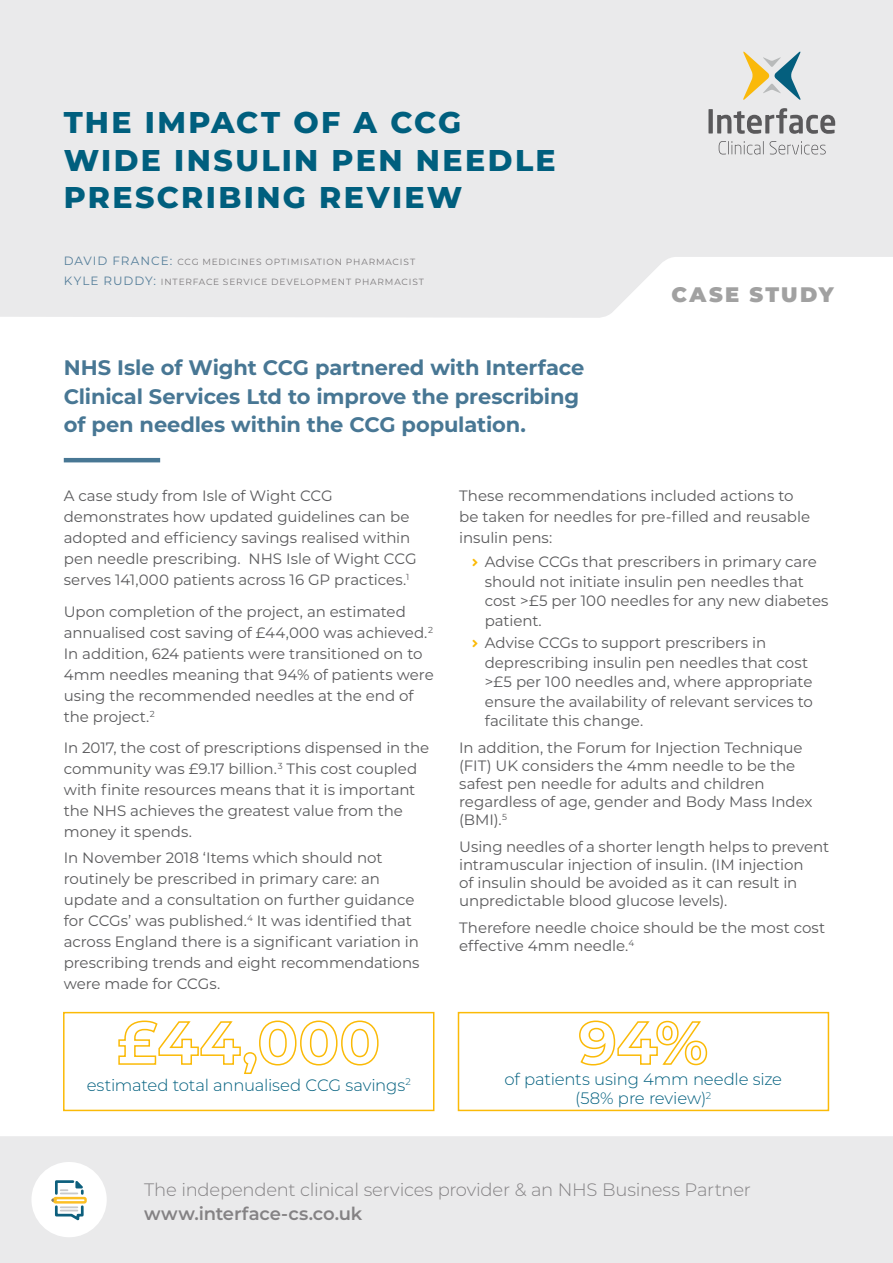
<style>
.page{position:relative;width:893px;height:1263px;background:#fff}
.page>*{position:absolute;margin:0;border:0;box-sizing:border-box;transform-origin:0 0}
.t1{font:800 30px/37.5px "Montserrat";letter-spacing:.08em;color:#005f7e}
.t2{font:700 21px/28.5px "Montserrat";letter-spacing:-.01em;color:#487794}
.t3{font:900 21px "Montserrat";letter-spacing:.11em;color:#a1a1a1}
.t4{font:300 18px "Montserrat";letter-spacing:-.015em;color:#848284}
.t5{font:600 18px "Montserrat";letter-spacing:-.01em;color:#848284}
.t6{font:300 16.5px/19.5px "Montserrat";letter-spacing:-.01em;color:#005f7e;text-align:center}
.t7{font:15px/21px "Montserrat";letter-spacing:-.005em;color:#5a5a5c}
.t8{font:9px/19.5px "Montserrat";letter-spacing:.095em;color:#7d7a7c}
.s1{font-size:12px;color:#557e9a}
.s2{color:#fbba07}
</style>
<div class="page">
<div style="left:0;top:0;width:893px;height:318px;background:#eaeaeb"></div>
<div style="left:0;top:1136px;width:893px;height:127px;background:#eaeaeb"></div>
<div style="left:31px;top:1162px;width:76px;height:75px;background:#fff;border-radius:50%"></div>
<svg style="left:51px;top:1180px;width:36px;height:41px"></svg>
<div style="left:708px;top:109px;width:5px;height:24px;background:#5a595b"></div>
<svg style="left:717px;top:108px;width:118px;height:26px"></svg>
<svg style="left:719px;top:141px;width:45px;height:13px"></svg>
<svg style="left:770px;top:141px;width:56px;height:13px"></svg>
<svg style="left:743px;top:51px;width:58px;height:49px"></svg>
<hr style="left:64px;top:458px;width:96px;height:4px;background:#487794">
<div style="left:63px;top:1012px;width:371px;height:99px;border:2px solid #fbba07"></div>
<div style="left:458px;top:1012px;width:371px;height:99px;border:2px solid #fbba07"></div>
<svg style="left:118px;top:1020px;width:261px;height:54px"></svg>
<svg style="left:579px;top:1020px;width:129px;height:46px"></svg>
<h1 class="t1" style="left:64px;top:102px;width:493px">THE IMPACT OF A CCG<br>WIDE INSULIN PEN NEEDLE<br>PRESCRIBING REVIEW</h1>
<p class="t8" style="left:64px;top:252px;width:362px"><span class="s1">DAVID FRANCE:</span> CCG MEDICINES OPTIMISATION PHARMACIST<br><span class="s1">KYLE RUDDY:</span> INTERFACE SERVICE DEVELOPMENT PHARMACIST</p>
<h2 class="t2" style="left:64px;top:353px;width:522px">NHS Isle of Wight CCG partnered with Interface<br>Clinical Services Ltd to improve the prescribing of pen needles within the CCG population.</h2>
<h2 class="t3" style="left:672px;top:279px;width:163px">CASE STUDY</h2>
<p class="t7" style="left:64px;top:485px;width:354px">A case study from Isle of Wight CCG demonstrates how updated guidelines can be adopted and efficiency savings realised within pen needle prescribing. NHS Isle of Wight CCG serves 141,000 patients across 16 GP practices.<sup>1</sup></p>
<p class="t7" style="left:64px;top:601px;width:371px">Upon completion of the project, an estimated annualised cost saving of £44,000 was achieved.<sup>2<br></sup>In addition, 624 patients were transitioned on to 4mm needles meaning that 94% of patients were using the recommended needles at the end of the project.<sup>2</sup></p>
<p class="t7" style="left:64px;top:737px;width:367px">In 2017, the cost of prescriptions dispensed in the community was £9.17 billion.<sup>3</sup> This cost coupled with finite resources means that it is important the NHS achieves the greatest value from the money it spends.</p>
<p class="t7" style="left:64px;top:846px;width:357px">In November 2018 ‘Items which should not routinely be prescribed in primary care: an update and a consultation on further guidance for CCGs’ was published.<sup>4</sup> It was identified that across England there is a significant variation in prescribing trends and eight recommendations were made for CCGs.</p>
<p class="t7" style="left:459px;top:485px;width:352px">These recommendations included actions to be taken for needles for pre-filled and reusable insulin pens:</p>
<p class="t7" style="left:485px;top:552px;width:345px;line-height:19.5px;text-indent:-13px"><span class="s2">☑</span> Advise CCGs that prescribers in primary care should not initiate insulin pen needles that cost &gt;£5 per 100 needles for any new diabetes patient.</p>
<p class="t7" style="left:485px;top:633px;width:330px;line-height:19.5px;text-indent:-13px"><span class="s2">☑</span> Advise CCGs to support prescribers in deprescribing insulin pen needles that cost &gt;£5 per 100 needles and, where appropriate ensure the availability of relevant services to facilitate this change.</p>
<p class="t7" style="left:459px;top:738px;width:355px;line-height:18px">In addition, the Forum for Injection Technique (FIT) UK considers the 4mm needle to be the safest pen needle for adults and children regardless of age, gender and Body Mass Index (BMI).<sup>5</sup></p>
<p class="t7" style="left:459px;top:837px;width:371px;line-height:18px">Using needles of a shorter length helps to prevent intramuscular injection of insulin. (IM injection<br>of insulin should be avoided as it can result in unpredictable blood glucose levels).</p>
<p class="t7" style="left:459px;top:918px;width:368px;line-height:18px">Therefore needle choice should be the most cost effective 4mm needle.<sup>4</sup></p>
<p class="t6" style="left:87px;top:1075px;width:325px">estimated total annualised CCG savings<sup>2</sup></p>
<p class="t6" style="left:504px;top:1068px;width:279px">of patients using 4mm needle size (58% pre review)<sup>2</sup></p>
<p class="t4" style="left:144px;top:1178px;width:608px">The independent clinical services provider &amp; an NHS Business Partner</p>
<p class="t5" style="left:144px;top:1201px;width:220px">www.interface-cs.co.uk</p>
</div>
